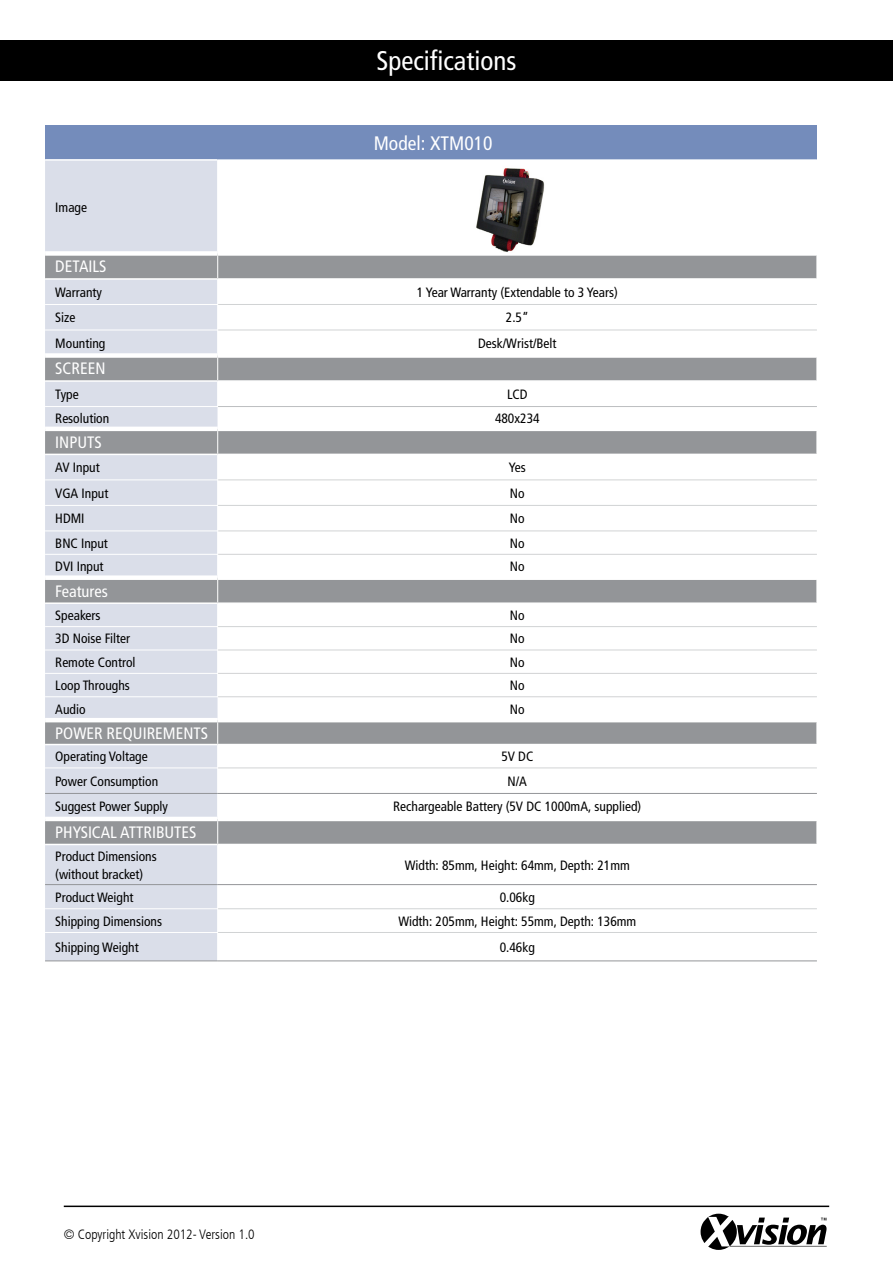
<style>
.page{position:relative;width:893px;height:1263px;background:#fff}
.page>*{position:absolute;margin:0;border:0;box-sizing:border-box;transform-origin:0 0}
.t1{font:condensed 27px "Frutiger LT";color:#fff}
.t2{font:condensed 19.5px "Frutiger LT";color:#fff}
.t3{font:condensed 16.5px "Frutiger LT";color:#fff}
.t4{font:condensed 13.5px/18px "Frutiger LT";color:#000}
.t5{font:300 condensed 13.5px "Frutiger LT";color:#000}
</style>
<div class="page">
<div style="left:45px;top:126px;width:772px;height:34px;background:#748cbb"></div>
<div style="left:45px;top:161px;width:172px;height:799px;background:#dadee9"></div>
<svg style="left:45px;top:256px;width:772px;height:588px"></svg>
<hr style="left:218px;top:304px;width:599px;height:1px;background:#d1d3d4">
<hr style="left:218px;top:330px;width:599px;height:1px;background:#d1d3d4">
<hr style="left:218px;top:479px;width:599px;height:1px;background:#d1d3d4">
<hr style="left:218px;top:530px;width:599px;height:1px;background:#d1d3d4">
<hr style="left:218px;top:554px;width:599px;height:1px;background:#d1d3d4">
<hr style="left:217px;top:159px;width:600px;height:1px;background:#fff">
<hr style="left:45px;top:159px;width:172px;height:2px;background:#fff">
<hr style="left:45px;top:304px;width:173px;height:1px;background:#fff">
<hr style="left:45px;top:330px;width:173px;height:1px;background:#fff">
<hr style="left:45px;top:406px;width:173px;height:1px;background:#fff">
<hr style="left:45px;top:696px;width:173px;height:1px;background:#fff">
<hr style="left:45px;top:479px;width:173px;height:1px;background:#fff">
<hr style="left:45px;top:505px;width:173px;height:1px;background:#fff">
<hr style="left:45px;top:530px;width:173px;height:1px;background:#fff">
<hr style="left:45px;top:554px;width:173px;height:1px;background:#fff">
<hr style="left:45px;top:626px;width:173px;height:1px;background:#fff">
<hr style="left:45px;top:650px;width:173px;height:1px;background:#fff">
<hr style="left:45px;top:673px;width:173px;height:1px;background:#fff">
<hr style="left:45px;top:767px;width:173px;height:1px;background:#fff">
<hr style="left:45px;top:908px;width:173px;height:1px;background:#fff">
<hr style="left:45px;top:932px;width:173px;height:1px;background:#fff">
<div style="left:45px;top:251px;width:173px;height:5px;background:#fff"></div>
<hr style="left:45px;top:278px;width:173px;height:2px;background:#fff">
<hr style="left:45px;top:427px;width:173px;height:4px;background:#fff">
<hr style="left:45px;top:718px;width:173px;height:4px;background:#fff">
<hr style="left:45px;top:454px;width:173px;height:1px;background:#fff">
<div style="left:45px;top:575px;width:173px;height:5px;background:#fff"></div>
<hr style="left:45px;top:817px;width:173px;height:4px;background:#fff">
<div style="left:218px;top:353px;width:599px;height:5px;background:#fff"></div>
<div style="left:218px;top:575px;width:599px;height:5px;background:#fff"></div>
<hr style="left:218px;top:817px;width:599px;height:4px;background:#fff">
<svg style="left:217px;top:256px;width:1px;height:150px"></svg>
<svg style="left:217px;top:431px;width:1px;height:265px"></svg>
<svg style="left:217px;top:722px;width:1px;height:122px"></svg>
<svg style="left:816px;top:256px;width:1px;height:22px"></svg>
<svg style="left:816px;top:358px;width:1px;height:22px"></svg>
<svg style="left:816px;top:431px;width:1px;height:23px"></svg>
<svg style="left:816px;top:580px;width:1px;height:22px"></svg>
<svg style="left:816px;top:722px;width:1px;height:22px"></svg>
<svg style="left:816px;top:821px;width:1px;height:23px"></svg>
<hr style="left:45px;top:602px;width:173px;height:2px;background:#fff">
<hr style="left:45px;top:744px;width:173px;height:1px;background:#fff">
<hr style="left:45px;top:844px;width:173px;height:1px;background:#fff">
<hr style="left:218px;top:278px;width:599px;height:2px;background:#fff">
<hr style="left:218px;top:380px;width:599px;height:2px;background:#fff">
<hr style="left:218px;top:454px;width:599px;height:1px;background:#fff">
<hr style="left:218px;top:602px;width:599px;height:2px;background:#fff">
<hr style="left:218px;top:744px;width:599px;height:1px;background:#fff">
<div style="left:45px;top:353px;width:173px;height:5px;background:#fff"></div>
<hr style="left:45px;top:380px;width:173px;height:2px;background:#fff">
<hr style="left:218px;top:406px;width:599px;height:1px;background:#bcbec0">
<hr style="left:218px;top:696px;width:599px;height:1px;background:#d1d3d4">
<hr style="left:218px;top:427px;width:599px;height:4px;background:#fff">
<hr style="left:218px;top:718px;width:599px;height:4px;background:#fff">
<hr style="left:218px;top:505px;width:599px;height:1px;background:#d1d3d4">
<hr style="left:218px;top:626px;width:599px;height:1px;background:#d1d3d4">
<hr style="left:218px;top:650px;width:599px;height:1px;background:#d1d3d4">
<hr style="left:218px;top:673px;width:599px;height:1px;background:#d1d3d4">
<hr style="left:218px;top:767px;width:599px;height:1px;background:#d1d3d4">
<hr style="left:218px;top:908px;width:599px;height:1px;background:#d1d3d4">
<hr style="left:218px;top:932px;width:599px;height:1px;background:#d1d3d4">
<hr style="left:45px;top:793px;width:173px;height:1px;background:#939598">
<hr style="left:218px;top:793px;width:599px;height:1px;background:#939598">
<hr style="left:45px;top:884px;width:173px;height:1px;background:#939598">
<hr style="left:218px;top:884px;width:599px;height:1px;background:#939598">
<hr style="left:45px;top:960px;width:173px;height:1px;background:#939598">
<hr style="left:218px;top:960px;width:599px;height:1px;background:#939598">
<div style="left:0;top:40px;width:893px;height:41px;background:#000"></div>
<hr style="left:64px;top:1205px;width:765px;height:2px;background:#000">
<svg style="left:701px;top:1214px;width:126px;height:36px"></svg>
<img style="left:476px;top:168px;width:69px;height:84px">
<h1 class="t1" style="left:376px;top:45px;width:141px">Specifications</h1>
<p class="t4" style="left:55px;top:198px;width:33px">Image</p>
<h2 class="t2" style="left:374px;top:132px;width:120px">Model: XTM010</h2>
<p class="t3" style="left:55px;top:257px;width:53px">DETAILS</p>
<p class="t4" style="left:55px;top:283px;width:48px">Warranty</p>
<p class="t4" style="left:417px;top:283px;width:202px">1 Year Warranty (Extendable to 3 Years)</p>
<p class="t4" style="left:55px;top:309px;width:22px">Size</p>
<p class="t4" style="left:506px;top:309px;width:24px">2.5”</p>
<p class="t4" style="left:55px;top:334px;width:52px">Mounting</p>
<p class="t4" style="left:478px;top:334px;width:80px">Desk/Wrist/Belt</p>
<p class="t3" style="left:55px;top:359px;width:52px">SCREEN</p>
<p class="t4" style="left:55px;top:385px;width:25px">Type</p>
<p class="t4" style="left:507px;top:385px;width:22px">LCD</p>
<p class="t4" style="left:55px;top:409px;width:56px">Resolution</p>
<p class="t4" style="left:495px;top:409px;width:46px">480x234</p>
<p class="t3" style="left:55px;top:432px;width:48px">INPUTS</p>
<p class="t4" style="left:55px;top:459px;width:46px">AV Input</p>
<p class="t4" style="left:509px;top:459px;width:18px">Yes</p>
<p class="t4" style="left:55px;top:484px;width:55px">VGA Input</p>
<p class="t4" style="left:510px;top:484px;width:16px">No</p>
<p class="t4" style="left:55px;top:510px;width:31px">HDMI</p>
<p class="t4" style="left:510px;top:510px;width:16px">No</p>
<p class="t4" style="left:55px;top:534px;width:54px">BNC Input</p>
<p class="t4" style="left:510px;top:534px;width:16px">No</p>
<p class="t4" style="left:55px;top:557px;width:50px">DVI Input</p>
<p class="t4" style="left:510px;top:557px;width:16px">No</p>
<p class="t3" style="left:55px;top:581px;width:54px">Features</p>
<p class="t4" style="left:55px;top:606px;width:47px">Speakers</p>
<p class="t4" style="left:510px;top:606px;width:16px">No</p>
<p class="t4" style="left:55px;top:630px;width:76px">3D Noise Filter</p>
<p class="t4" style="left:510px;top:630px;width:16px">No</p>
<p class="t4" style="left:55px;top:653px;width:82px">Remote Control</p>
<p class="t4" style="left:510px;top:653px;width:16px">No</p>
<p class="t4" style="left:55px;top:676px;width:76px">Loop Throughs</p>
<p class="t4" style="left:510px;top:676px;width:16px">No</p>
<p class="t4" style="left:55px;top:700px;width:32px">Audio</p>
<p class="t4" style="left:510px;top:700px;width:16px">No</p>
<p class="t3" style="left:55px;top:723px;width:154px">POWER REQUIREMENTS</p>
<p class="t4" style="left:55px;top:748px;width:94px">Operating Voltage</p>
<p class="t4" style="left:501px;top:748px;width:33px">5V DC</p>
<p class="t4" style="left:55px;top:772px;width:104px">Power Consumption</p>
<p class="t4" style="left:508px;top:772px;width:21px">N/A</p>
<p class="t4" style="left:55px;top:798px;width:114px">Suggest Power Supply</p>
<p class="t4" style="left:393px;top:798px;width:250px">Rechargeable Battery (5V DC 1000mA, supplied)</p>
<p class="t3" style="left:55px;top:822px;width:143px">PHYSICAL ATTRIBUTES</p>
<p class="t4" style="left:55px;top:847px;width:103px">Product Dimensions (without bracket)</p>
<p class="t4" style="left:405px;top:856px;width:226px">Width: 85mm, Height: 64mm, Depth: 21mm</p>
<p class="t4" style="left:55px;top:888px;width:80px">Product Weight</p>
<p class="t4" style="left:500px;top:888px;width:37px">0.06kg</p>
<p class="t4" style="left:55px;top:912px;width:108px">Shipping Dimensions</p>
<p class="t4" style="left:398px;top:912px;width:239px">Width: 205mm, Height: 55mm, Depth: 136mm</p>
<p class="t4" style="left:55px;top:938px;width:85px">Shipping Weight</p>
<p class="t4" style="left:500px;top:938px;width:37px">0.46kg</p>
<p class="t5" style="left:64px;top:1227px;width:192px">© Copyright Xvision 2012- Version 1.0</p>
</div>
